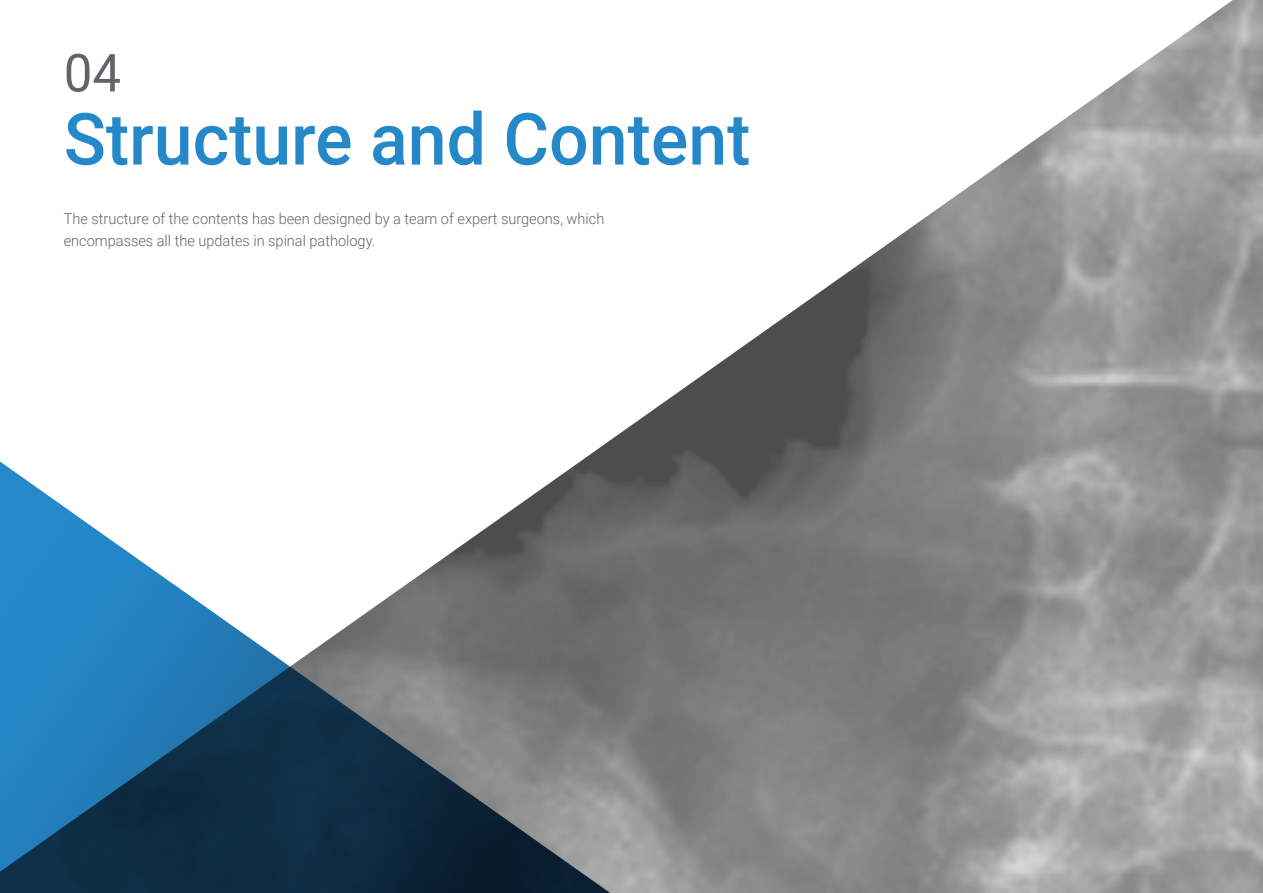
<style>
.page{position:relative;width:1263px;height:893px;background:#fff}
.page>*{position:absolute;margin:0;border:0;box-sizing:border-box;transform-origin:0 0}
.t1{font:500 72px "Roboto";color:#2488c9}
.t2{font:52.5px "Roboto";color:#61646a}
.t3{font:300 15px/22.5px "Roboto";color:#61646a}
</style>
<div class="page">
<img style="left:602px;top:0;width:661px;height:893px">
<svg style="left:0;top:446px;width:640px;height:447px"></svg>
<h2 class="t2" style="left:64px;top:36px;width:59px">04</h2>
<h1 class="t1" style="left:64px;top:89px;width:688px">Structure and Content</h1>
<p class="t3" style="left:64px;top:207px;width:542px">The structure of the contents has been designed by a team of expert surgeons, which encompasses all the updates in spinal pathology.</p>
</div>
